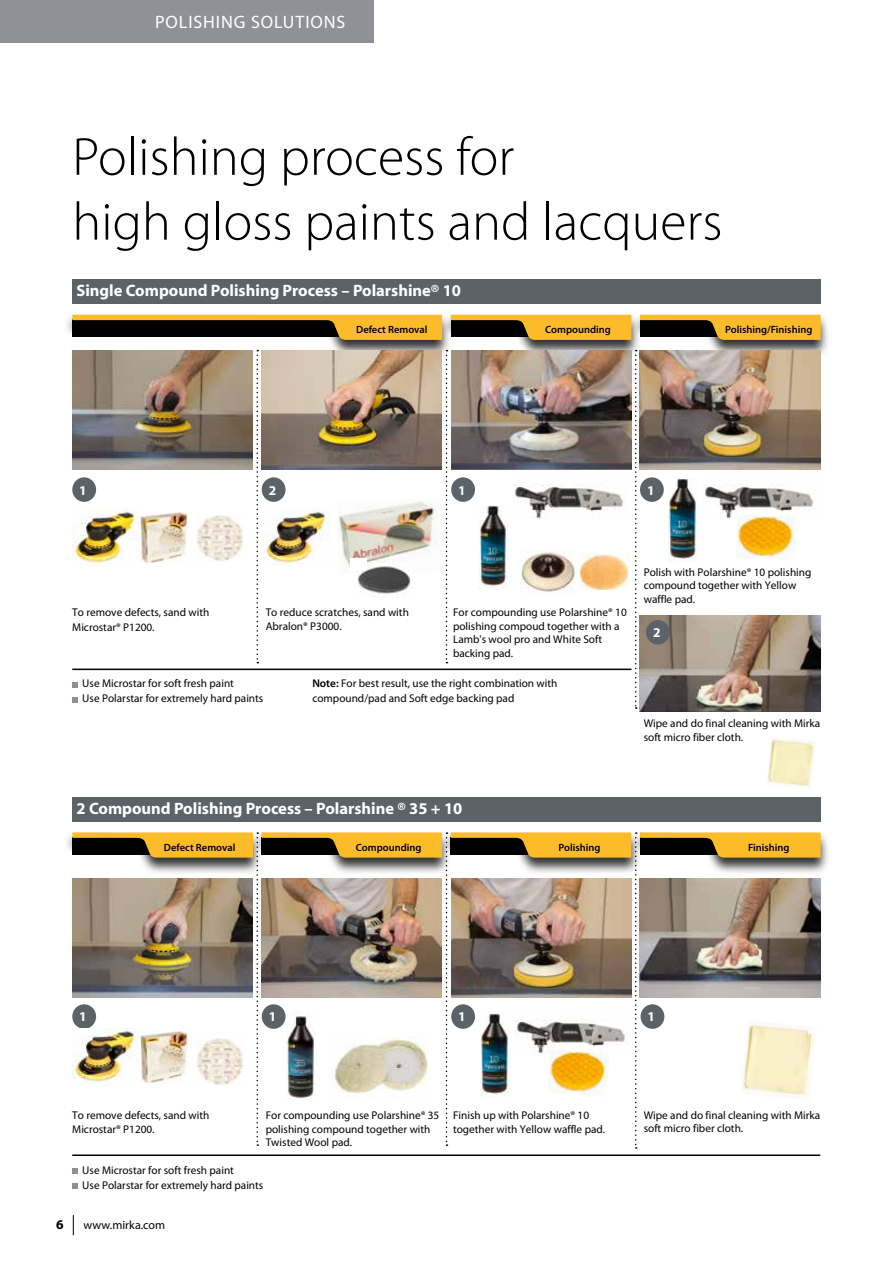
<style>
.page{position:relative;width:893px;height:1263px;background:#fff}
.page>*{position:absolute;margin:0;border:0;box-sizing:border-box;transform-origin:0 0}
.t1{font:300 54px/64.8px "Myriad Pro";color:#000}
.t2{font:18px "Myriad Pro";letter-spacing:.05em;color:#fff}
.t3{font:700 16.5px "Myriad";color:#fff}
.t4{font:700 13.5px "Myriad";color:#fff}
.t5{font:700 13.5px "Myriad Pro";color:#000}
.t6{font:12px "Myriad Pro";color:#000}
.t7{font:11.25px/13.5px "Myriad Pro";color:#000}
.t8{font:600 10.5px "Myriad Pro";color:#000}
.s1{font-weight:600}
</style>
<div class="page">
<div style="left:0;top:0;width:374px;height:43px;background:#8e9196"></div>
<svg style="left:73px;top:1215px;width:1px;height:20px"></svg>
<div style="left:72px;top:279px;width:749px;height:25px;background:#5b6369"></div>
<div style="left:72px;top:798px;width:749px;height:24px;background:#5b6369"></div>
<div style="left:63px;top:314px;width:388px;height:43px;background:#000;opacity:.8"></div>
<svg style="left:72px;top:315px;width:370px;height:25px;background:#826627"></svg>
<div style="left:442px;top:314px;width:198px;height:43px;background:#000;opacity:.8"></div>
<svg style="left:451px;top:315px;width:180px;height:25px;background:#b58927"></svg>
<div style="left:63px;top:832px;width:199px;height:43px;background:#000;opacity:.8"></div>
<div style="left:631px;top:314px;width:199px;height:43px;background:#000;opacity:.8"></div>
<svg style="left:640px;top:315px;width:181px;height:25px;background:#b58927"></svg>
<div style="left:631px;top:832px;width:199px;height:43px;background:#000;opacity:.8"></div>
<img style="left:640px;top:351px;width:180px;height:119px">
<img style="left:640px;top:615px;width:180px;height:96px">
<img style="left:451px;top:351px;width:180px;height:119px">
<img style="left:262px;top:351px;width:180px;height:119px">
<img style="left:72px;top:351px;width:181px;height:119px">
<div style="left:72px;top:477px;width:24px;height:25px;background:#5b6369;border-radius:50%"></div>
<div style="left:262px;top:477px;width:24px;height:25px;background:#5b6369;border-radius:50%"></div>
<div style="left:451px;top:477px;width:24px;height:25px;background:#5b6369;border-radius:50%"></div>
<div style="left:640px;top:477px;width:24px;height:25px;background:#5b6369;border-radius:50%"></div>
<div style="left:646px;top:620px;width:24px;height:25px;background:#5b6369;border-radius:50%"></div>
<svg style="left:72px;top:682px;width:6px;height:5px"></svg>
<svg style="left:72px;top:697px;width:6px;height:5px"></svg>
<svg style="left:72px;top:1168px;width:6px;height:5px"></svg>
<svg style="left:72px;top:1183px;width:6px;height:6px"></svg>
<img style="left:72px;top:509px;width:66px;height:58px">
<img style="left:263px;top:509px;width:66px;height:56px">
<img style="left:140px;top:512px;width:47px;height:51px">
<img style="left:197px;top:515px;width:47px;height:46px">
<svg style="left:256px;top:350px;width:2px;height:313px"></svg>
<svg style="left:446px;top:350px;width:1px;height:313px"></svg>
<svg style="left:635px;top:350px;width:2px;height:359px"></svg>
<img style="left:72px;top:832px;width:749px;height:317px">
<hr style="left:72px;top:669px;width:559px;height:1px;background:#000">
<hr style="left:72px;top:1154px;width:748px;height:2px;background:#000">
<img style="left:741px;top:1020px;width:76px;height:81px">
<img style="left:767px;top:738px;width:48px;height:49px">
<img style="left:338px;top:501px;width:100px;height:66px">
<img style="left:357px;top:564px;width:55px;height:30px">
<div style="left:350px;top:558px;width:17px;height:11px;background:#fff"></div>
<img style="left:513px;top:484px;width:110px;height:35px">
<img style="left:704px;top:484px;width:109px;height:35px">
<img style="left:516px;top:1010px;width:114px;height:46px">
<img style="left:521px;top:548px;width:55px;height:44px">
<img style="left:668px;top:478px;width:30px;height:83px">
<img style="left:480px;top:1013px;width:30px;height:83px">
<img style="left:479px;top:505px;width:29px;height:83px">
<img style="left:286px;top:1010px;width:28px;height:88px">
<img style="left:332px;top:1037px;width:96px;height:64px">
<img style="left:580px;top:554px;width:50px;height:36px">
<img style="left:736px;top:515px;width:61px;height:44px">
<img style="left:548px;top:1049px;width:62px;height:48px">
<h2 class="t2" style="left:155px;top:12px;width:192px">POLISHING SOLUTIONS</h2>
<h1 class="t1" style="left:72px;top:125px;width:652px">Polishing process for<br>high gloss paints and lacquers</h1>
<h3 class="t3" style="left:77px;top:282px;width:386px">Single Compound Polishing Process – Polarshine® 10</h3>
<p class="t8" style="left:356px;top:323px;width:73px">Defect Removal</p>
<p class="t8" style="left:545px;top:323px;width:67px">Compounding</p>
<p class="t8" style="left:725px;top:323px;width:89px">Polishing/Finishing</p>
<p class="t4" style="left:79px;top:483px;width:9px">1</p>
<p class="t7" style="left:72px;top:605px;width:139px;line-height:15.1px">To remove defects, sand with<br>Microstar® P1200.</p>
<p class="t4" style="left:269px;top:483px;width:9px">2</p>
<p class="t4" style="left:458px;top:483px;width:9px">1</p>
<p class="t4" style="left:647px;top:483px;width:9px">1</p>
<p class="t7" style="left:266px;top:606px;width:145px">To reduce scratches, sand with<br>Abralon® P3000.</p>
<p class="t7" style="left:453px;top:606px;width:175px">For compounding use Polarshine® 10 polishing compoud together with a<br>Lamb's wool pro and White Soft backing pad.</p>
<p class="t7" style="left:644px;top:565px;width:169px">Polish with Polarshine® 10 polishing compound together with Yellow waffle pad.</p>
<p class="t4" style="left:653px;top:626px;width:9px">2</p>
<p class="t7" style="left:82px;top:676px;width:183px;line-height:15.1px">Use Microstar for soft fresh paint<br>Use Polarstar for extremely hard paints</p>
<p class="t7" style="left:312px;top:676px;width:247px;line-height:15.1px"><span class="s1">Note:</span> For best result, use the right combination with compound/pad and Soft edge backing pad</p>
<h3 class="t3" style="left:77px;top:800px;width:387px">2 Compound Polishing Process – Polarshine ® 35 + 10</h3>
<p class="t7" style="left:644px;top:717px;width:178px">Wipe and do final cleaning with Mirka soft micro fiber cloth.</p>
<p class="t8" style="left:164px;top:841px;width:73px">Defect Removal</p>
<p class="t8" style="left:356px;top:841px;width:67px">Compounding</p>
<p class="t8" style="left:558px;top:841px;width:44px">Polishing</p>
<p class="t8" style="left:748px;top:841px;width:43px">Finishing</p>
<p class="t4" style="left:79px;top:1010px;width:9px">1</p>
<p class="t4" style="left:269px;top:1010px;width:9px">1</p>
<p class="t4" style="left:458px;top:1010px;width:9px">1</p>
<p class="t4" style="left:648px;top:1010px;width:9px">1</p>
<p class="t7" style="left:72px;top:1109px;width:139px">To remove defects, sand with<br>Microstar® P1200.</p>
<p class="t7" style="left:266px;top:1109px;width:175px">For compounding use Polarshine® 35 polishing compound together with<br>Twisted Wool pad.</p>
<p class="t7" style="left:82px;top:1162px;width:183px;line-height:15.1px">Use Microstar for soft fresh paint<br>Use Polarstar for extremely hard paints</p>
<p class="t5" style="left:56px;top:1217px;width:9px">6</p>
<p class="t6" style="left:84px;top:1218px;width:83px">www.mirka.com</p>
<p class="t7" style="left:453px;top:1109px;width:154px">Finish up with Polarshine® 10 together with Yellow waffle pad.</p>
<p class="t7" style="left:644px;top:1108px;width:178px">Wipe and do final cleaning with Mirka soft micro fiber cloth.</p>
</div>
